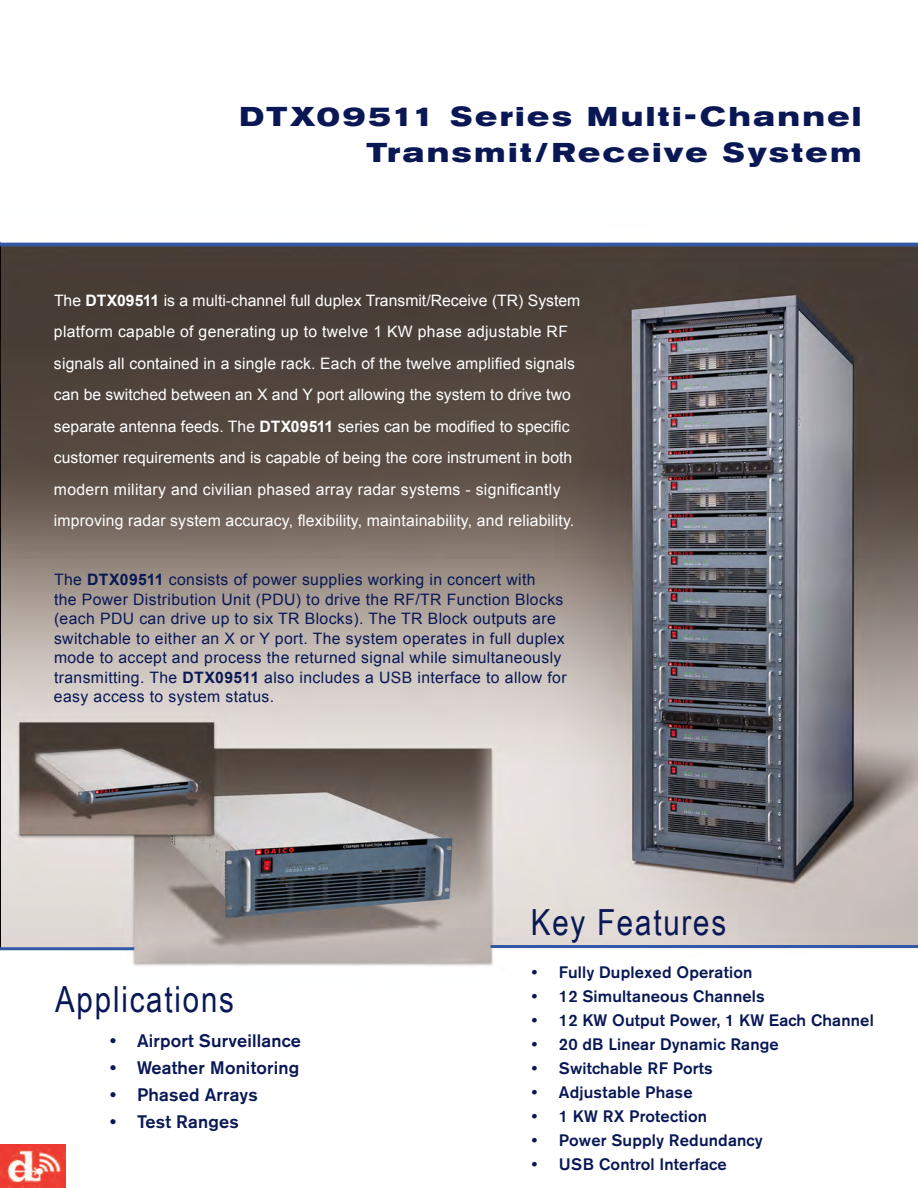
<style>
.page{position:relative;width:918px;height:1188px;background:#fff}
.page>*{position:absolute;margin:0;border:0;box-sizing:border-box;transform-origin:0 0}
.t1{font:36px "Arial Narrow";letter-spacing:.05em;color:#091855}
.t2{font:700 expanded 27px "Akzidenz Grotesk BE";letter-spacing:.105em;color:#091855}
.t3{font:500 18px "Akzidenz Grotesk BE";letter-spacing:.01em;color:#091855}
.t4{font:500 16.5px "Akzidenz Grotesk BE";letter-spacing:.01em;color:#091855}
.t5{font:15.75px/31.5px "Arial";letter-spacing:.01em;color:#fff}
.t6{font:15.75px/19.5px "Arial";letter-spacing:.025em;color:#091855}
.s1{font-weight:700}
</style>
<div class="page">
<img style="left:0;top:247px;width:1px;height:700px">
<img style="left:1px;top:242px;width:917px;height:724px">
<hr style="left:491px;top:945px;width:427px;height:3px;background:#3358a5">
<img style="left:0;top:1144px;width:66px;height:43px">
<hr style="left:0;top:243px;width:918px;height:3px;background:#3358a5">
<hr style="left:0;top:947px;width:134px;height:3px;background:#3358a5">
<p class="t2" style="left:239px;top:101px;width:623px">DTX09511 Series Multi-Channel</p>
<p class="t2" style="left:366px;top:137px;width:496px">Transmit/Receive System</p>
<p class="t5" style="left:54px;top:284px;width:528px">The <span class="s1">DTX09511</span> is a multi-channel full duplex Transmit/Receive (TR) System platform capable of generating up to twelve 1 KW phase adjustable RF signals all contained in a single rack. Each of the twelve amplified signals can be switched between an X and Y port allowing the system to drive two separate antenna feeds. The <span class="s1">DTX09511</span> series can be modified to specific customer requirements and is capable of being the core instrument in both modern military and civilian phased array radar systems - significantly</p>
<p class="t5" style="left:54px;top:505px;width:522px">improving radar system accuracy, flexibility, maintainability, and reliability.</p>
<p class="t6" style="left:54px;top:570px;width:514px">The <span class="s1">DTX09511</span> consists of power supplies working in concert with<br>the Power Distribution Unit (PDU) to drive the RF/TR Function Blocks (each PDU can drive up to six TR Blocks). The TR Block outputs are switchable to either an X or Y port. The system operates in full duplex mode to accept and process the returned signal while simultaneously transmitting. The <span class="s1">DTX09511</span> also includes a USB interface to allow for easy access to system status.</p>
<p class="t1" style="left:55px;top:979px;width:180px">Applications</p>
<p class="t3" style="left:110px;top:1029px;width:192px">• Airport Surveillance</p>
<p class="t3" style="left:110px;top:1056px;width:191px">• Weather Monitoring</p>
<p class="t3" style="left:110px;top:1083px;width:149px">• Phased Arrays</p>
<p class="t3" style="left:110px;top:1110px;width:130px">• Test Ranges</p>
<p class="t1" style="left:531px;top:902px;width:197px">Key Features</p>
<p class="t4" style="left:532px;top:962px;width:222px">• Fully Duplexed Operation</p>
<p class="t4" style="left:532px;top:986px;width:234px">• 12 Simultaneous Channels</p>
<p class="t4" style="left:532px;top:1010px;width:343px">• 12 KW Output Power, 1 KW Each Channel</p>
<p class="t4" style="left:532px;top:1034px;width:248px">• 20 dB Linear Dynamic Range</p>
<p class="t4" style="left:532px;top:1058px;width:182px">• Switchable RF Ports</p>
<p class="t4" style="left:532px;top:1082px;width:162px">• Adjustable Phase</p>
<p class="t4" style="left:532px;top:1106px;width:177px">• 1 KW RX Protection</p>
<p class="t4" style="left:532px;top:1130px;width:232px">• Power Supply Redundancy</p>
<p class="t4" style="left:532px;top:1154px;width:196px">• USB Control Interface</p>
</div>
